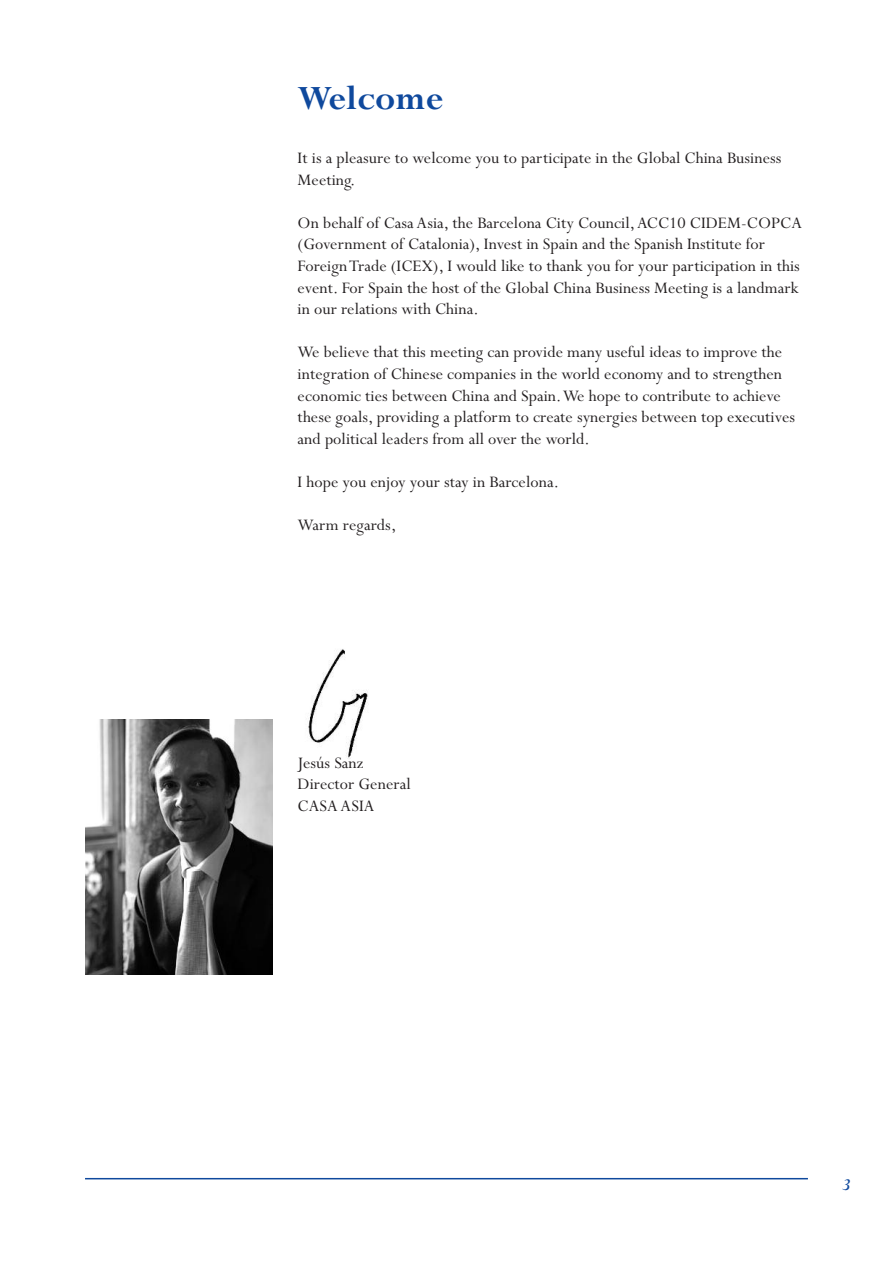
<style>
.page{position:relative;width:893px;height:1263px;background:#fff}
.page>*{position:absolute;margin:0;border:0;box-sizing:border-box;transform-origin:0 0}
.t1{font:700 37.5px "Perpetua";letter-spacing:.005em;color:#0f499d}
.t2{font:18px/21.6px "Perpetua";letter-spacing:.005em;color:#231f20}
.t3{font:italic 700 18px "Perpetua";color:#0f499d}
</style>
<div class="page">
<img style="left:308px;top:649px;width:60px;height:110px">
<hr style="left:85px;top:1178px;width:723px;height:1px;background:#0f499d">
<img style="left:85px;top:719px;width:187px;height:256px">
<h1 class="t1" style="left:298px;top:84px;width:147px">Welcome</h1>
<p class="t2" style="left:298px;top:149px;width:485px">It is a pleasure to welcome you to participate in the Global China Business<br>Meeting.</p>
<p class="t2" style="left:298px;top:213px;width:506px">On behalf of Casa Asia, the Barcelona City Council,ACC10 CIDEM-COPCA (Government of Catalonia), Invest in Spain and the Spanish Institute for ForeignTrade (ICEX), I would like to thank you for your participation in this event. For Spain the host of the Global China Business Meeting is a landmark in our relations with China.</p>
<p class="t2" style="left:298px;top:343px;width:499px">We believe that this meeting can provide many useful ideas to improve the integration of Chinese companies in the world economy and to strengthen economic ties between China and Spain.We hope to contribute to achieve these goals, providing a platform to create synergies between top executives and political leaders from all over the world.</p>
<p class="t2" style="left:298px;top:473px;width:263px">I hope you enjoy your stay in Barcelona.</p>
<p class="t2" style="left:298px;top:516px;width:100px">Warm regards,</p>
<p class="t2" style="left:298px;top:753px;width:114px">Jesús Sanz<br>Director General<br>CASA ASIA</p>
<p class="t3" style="left:842px;top:1178px;width:10px">3</p>
</div>
